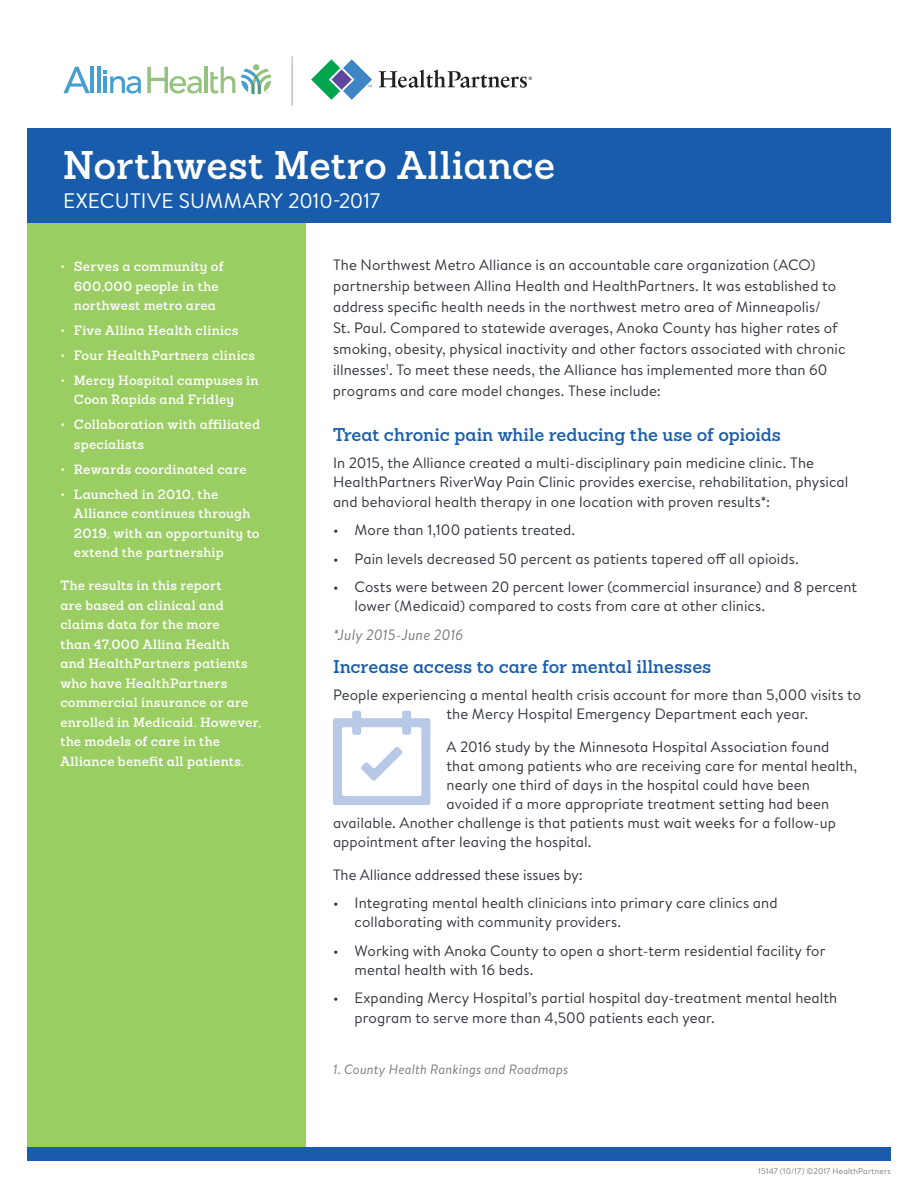
<style>
.page{position:relative;width:918px;height:1188px;background:#fff}
.page>*{position:absolute;margin:0;border:0;box-sizing:border-box;transform-origin:0 0}
.t1{font:600 39px "Sanchez";letter-spacing:.005em;color:#fff}
.t2{font:21px "Brandon Text";letter-spacing:.005em;color:#fff}
.t3{font:600 18px "Sanchez";color:#185cab}
.t4{font:15px/19px "Brandon Text";letter-spacing:.005em;color:#323640}
.t5{font:italic 15px "Brandon Text";color:#787d83}
.t6{font:italic 13.5px "Brandon Text";letter-spacing:.01em;color:#787d83}
.t7{font:600 13.2px/19.5px "Sanchez";letter-spacing:.02em;color:#fff}
.t8{font:8.25px "Brandon Text";letter-spacing:.025em;color:#787d83}
</style>
<div class="page">
<div style="left:27px;top:223px;width:279px;height:925px;background:#9acd62"></div>
<div style="left:27px;top:128px;width:864px;height:95px;background:#185cab"></div>
<hr style="left:90px;top:67px;width:4px;height:26px;background:#459fd3">
<hr style="left:97px;top:67px;width:3px;height:26px;background:#459fd3">
<hr style="left:204px;top:67px;width:3px;height:26px;background:#94c37e">
<svg style="left:210px;top:67px;width:25px;height:27px"></svg>
<svg style="left:104px;top:70px;width:37px;height:24px"></svg>
<svg style="left:63px;top:67px;width:27px;height:26px"></svg>
<svg style="left:147px;top:67px;width:55px;height:27px"></svg>
<svg style="left:241px;top:64px;width:30px;height:30px"></svg>
<hr style="left:291px;top:56px;width:2px;height:50px;background:#c5c5c7">
<svg style="left:311px;top:59px;width:61px;height:41px"></svg>
<svg style="left:379px;top:70px;width:153px;height:18px"></svg>
<div style="left:27px;top:1148px;width:864px;height:13px;background:#185cab"></div>
<svg style="left:333px;top:711px;width:97px;height:94px"></svg>
<h1 class="t1" style="left:63px;top:139px;width:494px">Northwest Metro Alliance</h1>
<h2 class="t2" style="left:63px;top:186px;width:319px">EXECUTIVE SUMMARY 2010-2017</h2>
<p class="t7" style="left:74px;top:257px;width:151px;text-indent:-14px">• Serves a community of<br>600,000 people in the northwest metro area</p>
<p class="t7" style="left:60px;top:321px;width:180px">• Five Allina Health clinics</p>
<p class="t7" style="left:60px;top:345px;width:196px">• Four HealthPartners clinics</p>
<p class="t7" style="left:74px;top:370px;width:186px;text-indent:-14px">• Mercy Hospital campuses in<br>Coon Rapids and Fridley</p>
<p class="t7" style="left:74px;top:415px;width:188px;text-indent:-14px">• Collaboration with affiliated specialists</p>
<p class="t7" style="left:60px;top:459px;width:188px">• Rewards coordinated care</p>
<p class="t7" style="left:74px;top:484px;width:187px;text-indent:-14px">• Launched in 2010, the<br>Alliance continues through<br>2019, with an opportunity to extend the partnership</p>
<p class="t7" style="left:60px;top:576px;width:202px">The results in this report<br>are based on clinical and claims data for the more<br>than 47,000 Allina Health<br>and HealthPartners patients who have HealthPartners commercial insurance or are enrolled in Medicaid. However, the models of care in the<br>Alliance benefit all patients.</p>
<p class="t4" style="left:333px;top:254px;width:514px;line-height:21px">The Northwest Metro Alliance is an accountable care organization (ACO) partnership between Allina Health and HealthPartners. It was established to address specific health needs in the northwest metro area of Minneapolis/<br>St. Paul. Compared to statewide averages, Anoka County has higher rates of smoking, obesity, physical inactivity and other factors associated with chronic illnesses<sup>1</sup>. To meet these needs, the Alliance has implemented more than 60 programs and care model changes. These include:</p>
<p class="t3" style="left:333px;top:423px;width:449px">Treat chronic pain while reducing the use of opioids</p>
<p class="t4" style="left:333px;top:453px;width:517px">In 2015, the Alliance created a multi-disciplinary pain medicine clinic. The<br>HealthPartners RiverWay Pain Clinic provides exercise, rehabilitation, physical and behavioral health therapy in one location with proven results*:</p>
<p class="t4" style="left:333px;top:520px;width:244px">• More than 1,100 patients treated.</p>
<p class="t4" style="left:333px;top:548px;width:467px">• Pain levels decreased 50 percent as patients tapered off all opioids.</p>
<p class="t4" style="left:355px;top:577px;width:504px;text-indent:-22px">• Costs were between 20 percent lower (commercial insurance) and 8 percent lower (Medicaid) compared to costs from care at other clinics.</p>
<p class="t5" style="left:333px;top:625px;width:132px">*July 2015-June 2016</p>
<p class="t3" style="left:333px;top:654px;width:380px">Increase access to care for mental illnesses</p>
<p class="t4" style="left:447px;top:685px;width:416px;text-indent:-114px">People experiencing a mental health crisis account for more than 5,000 visits to the Mercy Hospital Emergency Department each year.</p>
<p class="t4" style="left:447px;top:737px;width:384px">A 2016 study by the Minnesota Hospital Association found</p>
<p class="t4" style="left:447px;top:756px;width:412px">that among patients who are receiving care for mental health,</p>
<p class="t4" style="left:447px;top:775px;width:365px">nearly one third of days in the hospital could have been</p>
<p class="t4" style="left:447px;top:794px;width:384px">avoided if a more appropriate treatment setting had been</p>
<p class="t4" style="left:333px;top:813px;width:504px">available. Another challenge is that patients must wait weeks for a follow-up</p>
<p class="t4" style="left:333px;top:832px;width:260px">appointment after leaving the hospital.</p>
<p class="t4" style="left:333px;top:865px;width:252px">The Alliance addressed these issues by:</p>
<p class="t4" style="left:355px;top:893px;width:425px;text-indent:-22px">• Integrating mental health clinicians into primary care clinics and collaborating with community providers.</p>
<p class="t4" style="left:355px;top:941px;width:472px;text-indent:-22px">• Working with Anoka County to open a short-term residential facility for mental health with 16 beds.</p>
<p class="t4" style="left:355px;top:988px;width:484px;text-indent:-22px">• Expanding Mercy Hospital’s partial hospital day-treatment mental health program to serve more than 4,500 patients each year.</p>
<p class="t6" style="left:333px;top:1060px;width:237px">1. County Health Rankings and Roadmaps</p>
<p class="t8" style="left:758px;top:1165px;width:134px">15147 (10/17) ©2017 HealthPartners</p>
</div>
